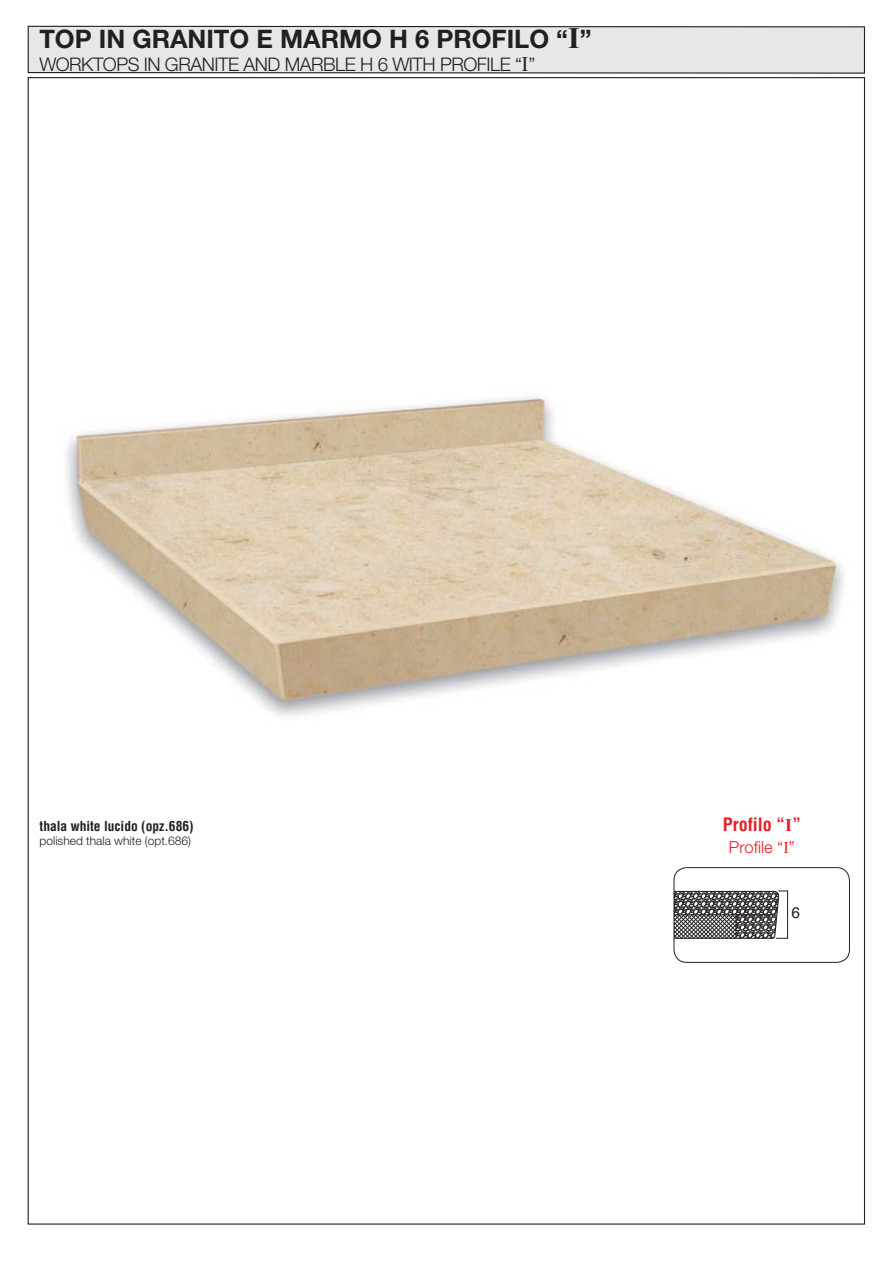
<style>
.page{position:relative;width:893px;height:1263px;background:#fff}
.page>*{position:absolute;margin:0;border:0;box-sizing:border-box;transform-origin:0 0}
.t1{font:700 25.5px "Helvetica Neue";color:#231f20}
.t2{font:300 18.75px "Helvetica Neue LT Pro";letter-spacing:-.025em;color:#231f20}
.t3{font:700 condensed 18px "Helvetica";color:#ed1c24}
.t4{font:300 16.5px "Helvetica Neue LT Pro";color:#ed1c24}
.t5{font:700 condensed 13.5px "Helvetica";color:#231f20}
.t6{font:300 12px "Helvetica Neue LT Pro";color:#231f20}
.s1{font-family:"Times New Roman";font-size:30px}
.s2{font-family:"Times New Roman";font-weight:400;font-size:21px}
.s3{font-family:"Times New Roman";font-stretch:normal}
.s4{font-family:"Times New Roman";font-weight:400}
</style>
<div class="page">
<img style="left:66px;top:395px;width:778px;height:322px">
<div style="left:674px;top:867px;width:176px;height:96px;border:1px solid #231f20;border-radius:13px"></div>
<svg style="left:27px;top:25px;width:838px;height:49px;background:#dddedf"></svg>
<svg style="left:674px;top:890px;width:115px;height:49px"></svg>
<h1 class="t1" style="left:39px;top:30px;width:554px">TOP IN GRANITO E MARMO H 6 PROFILO “<span class="s1">I</span>”</h1>
<p class="t2" style="left:39px;top:57px;width:498px">WORKTOPS IN GRANITE AND MARBLE H 6 WITH PROFILE “<span class="s2">I</span>”</p>
<p class="t5" style="left:40px;top:821px;width:156px">thala white lucido (opz.686)</p>
<p class="t6" style="left:40px;top:836px;width:153px">polished thala white (opt.686)</p>
<p class="t3" style="left:723px;top:817px;width:80px">Profilo “<span class="s3">I</span>”</p>
<p class="t4" style="left:729px;top:842px;width:67px">Profile “<span class="s4">I</span>”</p>
</div>
